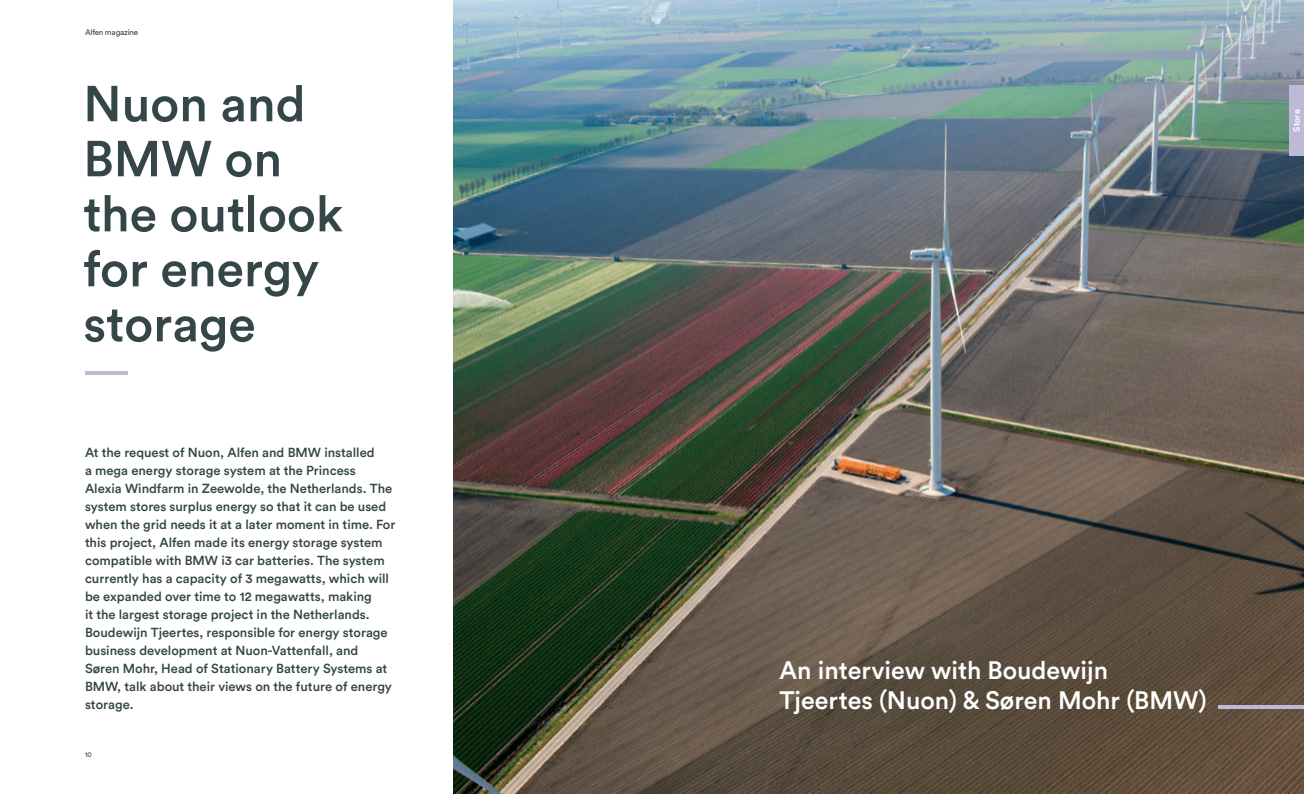
<style>
.page{position:relative;width:1304px;height:794px;background:#fff}
.page>*{position:absolute;margin:0;border:0;box-sizing:border-box;transform-origin:0 0}
.t1{font:500 50px/55px "Circular Std";color:#354648}
.t2{font:500 25px/30px "Circular Std";color:#fff}
.t3{font:500 13px/18px "Circular Std";color:#354648}
.t4{font:500 9px "Circular";letter-spacing:-.005em;color:#fff}
.t5{font:8px "Circular Std";letter-spacing:-.02em;color:#354648}
.t6{font:7px "Circular Std";color:#354648}
</style>
<div class="page">
<img style="left:454px;top:0;width:850px;height:794px">
<hr style="left:85px;top:371px;width:43px;height:4px;background:#bdbad7">
<hr style="left:1219px;top:705px;width:85px;height:4px;background:#bdbad7">
<div style="left:1290px;top:85px;width:14px;height:71px;background:#bdbad7"></div>
<p class="t5" style="left:85px;top:28px;width:55px">Alfen magazine</p>
<h1 class="t1" style="left:83px;top:75px;width:261px">Nuon and<br>BMW on the outlook for energy storage</h1>
<p class="t3" style="left:85px;top:443px;width:312px">At the request of Nuon, Alfen and BMW installed<br>a mega energy storage system at the Princess Alexia Windfarm in Zeewolde, the Netherlands. The system stores surplus energy so that it can be used when the grid needs it at a later moment in time. For this project, Alfen made its energy storage system compatible with BMW i3 car batteries. The system currently has a capacity of 3 megawatts, which will be expanded over time to 12 megawatts, making<br>it the largest storage project in the Netherlands.<br>Boudewijn Tjeertes, responsible for energy storage business development at Nuon-Vattenfall, and Søren Mohr, Head of Stationary Battery Systems at BMW, talk about their views on the future of energy storage.</p>
<p class="t6" style="left:85px;top:751px;width:8px">10</p>
<p class="t4" style="left:1291px;top:132px;width:24px;rotate:-90deg">Store</p>
<h2 class="t2" style="left:780px;top:654px;width:429px">An interview with Boudewijn<br>Tjeertes (Nuon) &amp; Søren Mohr (BMW)</h2>
</div>
